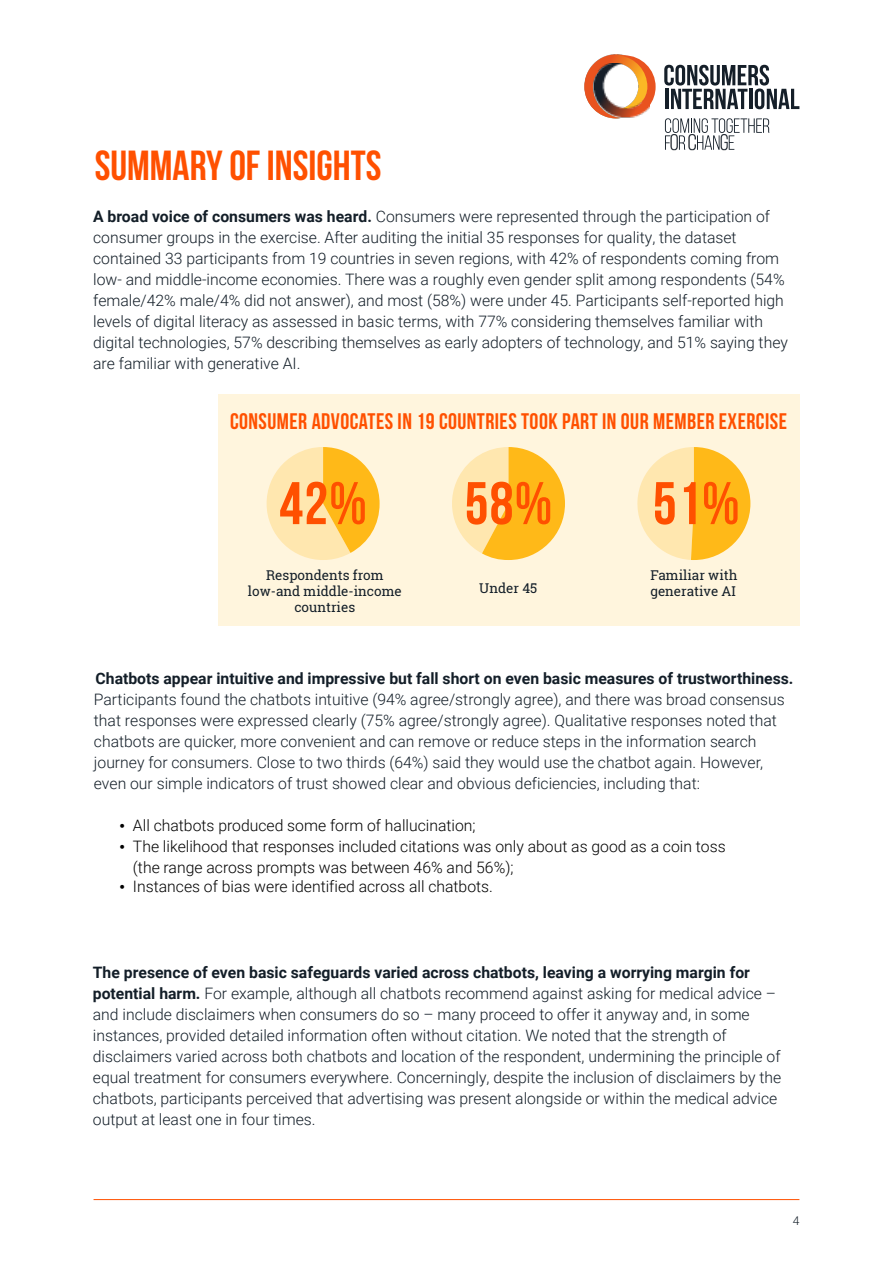
<style>
.page{position:relative;width:893px;height:1263px;background:#fff}
.page>*{position:absolute;margin:0;border:0;box-sizing:border-box;transform-origin:0 0}
.t1{font:700 60px "Bebas Neue";color:#ff5000}
.t2{font:700 42px "Bebas Neue";color:#ff5000}
.t3{font:22.5px "Bebas Neue";letter-spacing:.02em;color:#ff5000}
.t4{font:300 15.75px/21px "Roboto";color:#131e28}
.t5{font:300 15.75px/20.9px "Roboto";color:#000}
.t6{font:700 15.75px "Roboto";color:#131e28}
.t7{font:13.5px/16.2px "Roboto Slab";color:#131e28;text-align:center}
.t8{font:300 12px "Roboto";color:#131e28}
.s1{font-weight:700}
.s2{font-family:"Times New Roman";font-weight:400}
</style>
<div class="page">
<hr style="left:94px;top:1199px;width:705px;height:1px;background:#ff5000">
<svg style="left:584px;top:55px;width:72px;height:63px"></svg>
<svg style="left:664px;top:65px;width:135px;height:44px"></svg>
<svg style="left:665px;top:118px;width:104px;height:32px"></svg>
<div style="left:218px;top:394px;width:581px;height:232px;background:#fff5dd"></div>
<svg style="left:266px;top:447px;width:114px;height:113px"></svg>
<svg style="left:452px;top:447px;width:113px;height:113px"></svg>
<svg style="left:637px;top:447px;width:113px;height:113px"></svg>
<h2 class="t2" style="left:95px;top:142px;width:288px">SUMMARY OF INSIGHTS</h2>
<p class="t4" style="left:93px;top:205px;width:696px"><span class="s1">A broad voice of consumers was heard.</span> Consumers were represented through the participation of consumer groups in the exercise. After auditing the initial 35 responses for quality, the dataset contained 33 participants from 19 countries in seven regions, with 42% of respondents coming from low- and middle-income economies. There was a roughly even gender split among respondents (54% female/42% male/4% did not answer), and most (58%) were under 45. Participants self-reported high levels of digital literacy as assessed in basic terms, with 77% considering themselves familiar with digital technologies, 57% describing themselves as early adopters of technology, and 51% saying they are familiar with generative AI.</p>
<h3 class="t3" style="left:230px;top:409px;width:558px">CONSUMER ADVOCATES IN 19 COUNTRIES TOOK PART IN OUR MEMBER EXERCISE</h3>
<h1 class="t1" style="left:279px;top:470px;width:89px">42%</h1>
<h1 class="t1" style="left:465px;top:470px;width:89px">58%</h1>
<h1 class="t1" style="left:653px;top:470px;width:88px">51%</h1>
<p class="t7" style="left:248px;top:567px;width:155px">Respondents from low-and middle-income countries</p>
<p class="t7" style="left:479px;top:579px;width:60px">Under 45</p>
<p class="t7" style="left:650px;top:567px;width:89px;text-align:left">Familiar with generative AI</p>
<p class="t6" style="left:96px;top:667px;width:699px">Chatbots appear intuitive and impressive but fall short on even basic measures of trustworthiness.</p>
<p class="t4" style="left:94px;top:688px;width:692px">Participants found the chatbots intuitive (94% agree/strongly agree), and there was broad consensus that responses were expressed clearly (75% agree/strongly agree). Qualitative responses noted that chatbots are quicker, more convenient and can remove or reduce steps in the information search journey for consumers. Close to two thirds (64%) said they would use the chatbot again. However, even our simple indicators of trust showed clear and obvious deficiencies, including that:</p>
<p class="t5" style="left:120px;top:814px;width:358px"><span class="s2">•</span> All chatbots produced some form of hallucination;</p>
<p class="t5" style="left:133px;top:835px;width:594px;text-indent:-13px"><span class="s2">•</span> The likelihood that responses included citations was only about as good as a coin toss (the range across prompts was between 46% and 56%);</p>
<p class="t5" style="left:120px;top:875px;width:375px"><span class="s2">•</span> Instances of bias were identified across all chatbots.</p>
<p class="t4" style="left:93px;top:961px;width:690px"><span class="s1">The presence of even basic safeguards varied across chatbots, leaving a worrying margin for potential harm.</span> For example, although all chatbots recommend against asking for medical advice – and include disclaimers when consumers do so – many proceed to offer it anyway and, in some instances, provided detailed information often without citation. We noted that the strength of disclaimers varied across both chatbots and location of the respondent, undermining the principle of equal treatment for consumers everywhere. Concerningly, despite the inclusion of disclaimers by the chatbots, participants perceived that advertising was present alongside or within the medical advice output at least one in four times.</p>
<p class="t8" style="left:793px;top:1212px;width:8px">4</p>
</div>
